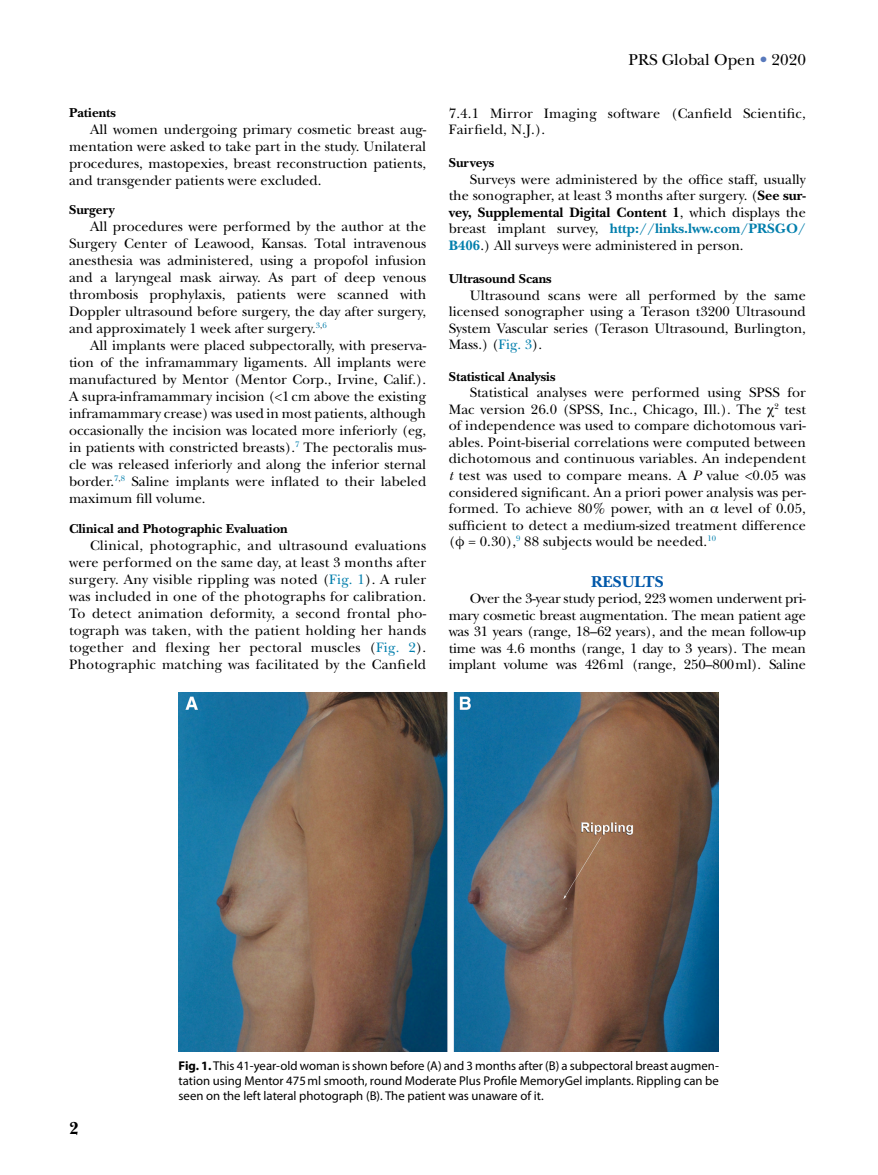
<style>
.page{position:relative;width:878px;height:1175px;background:#fff}
.page>*{position:absolute;margin:0;border:0;box-sizing:border-box;transform-origin:0 0}
.t1{font:700 18px "New Baskerville Std";color:#000}
.t2{font:16.5px "New Baskerville Std";color:#000}
.t3{font:700 16.5px "New Baskerville Std";color:#0058a9}
.t4{font:14.25px/17px "New Baskerville Std";color:#000;text-align:justify}
.t5{font:700 13.5px "New Baskerville Std";color:#000}
.t6{font:12.75px/15px "Myriad Pro";color:#000;text-align:justify}
.s1{color:#017eac}
.s2{color:#5879bc}
.s3{font-weight:700}
.s4{font-weight:700;color:#017eac}
.s5{font-family:"Gandhari Unicode"}
.s6{font-style:italic}
</style>
<div class="page">
<img style="left:178px;top:692px;width:540px;height:359px">
<p class="t5" style="left:69px;top:105px;width:48px">Patients</p>
<p class="t4" style="left:69px;top:121px;width:359px;text-indent:21px">All women undergoing primary cosmetic breast aug&shy;mentation were asked to take part in the study. Unilateral procedures, mastopexies, breast reconstruction patients, and transgender patients were excluded.</p>
<p class="t5" style="left:69px;top:202px;width:47px">Surgery</p>
<p class="t4" style="left:69px;top:218px;width:359px;text-indent:21px">All procedures were performed by the author at the Surgery Center of Leawood, Kansas. Total intravenous anesthesia was administered, using a propofol infusion and a laryngeal mask airway. As part of deep venous thrombosis prophylaxis, patients were scanned with Doppler ultrasound before surgery, the day after surgery, and approximately 1 week after surgery.<sup>3</sup><sup>,</sup><sup>6</sup></p>
<p class="t4" style="left:69px;top:337px;width:359px;text-indent:21px">All implants were placed subpectorally, with preserva&shy;tion of the inframammary ligaments. All implants were manufactured by Mentor (Mentor Corp., Irvine, Calif.).<br>A supra-inframammary incision (&lt;1cm above the existing inframammary crease) was used in most patients, although occasionally the incision was located more inferiorly (eg, in patients with constricted breasts).<sup>7</sup> The pectoralis mus&shy;cle was released inferiorly and along the inferior sternal border.<sup>7</sup><sup>,</sup><sup>8</sup> Saline implants were inflated to their labeled maximum fill volume.</p>
<p class="t5" style="left:69px;top:521px;width:220px">Clinical and Photographic Evaluation</p>
<p class="t4" style="left:69px;top:537px;width:359px;text-indent:21px">Clinical, photographic, and ultrasound evaluations were performed on the same day, at least 3 months after surgery. Any visible rippling was noted (<span class="s1">Fig. 1</span>). A ruler was included in one of the photographs for calibration.<br>To detect animation deformity, a second frontal pho&shy;tograph was taken, with the patient holding her hands together and flexing her pectoral muscles (<span class="s1">Fig. 2</span>).<br>Photographic matching was facilitated by the Canfield</p>
<p class="t2" style="left:628px;top:50px;width:179px">PRS Global Open <span class="s2">•</span> 2020</p>
<p class="t4" style="left:449px;top:105px;width:359px;line-height:16.5px">7.4.1 Mirror Imaging software (Canfield Scientific,<br>Fairfield, N.J.).</p>
<p class="t5" style="left:448px;top:155px;width:47px">Surveys</p>
<p class="t4" style="left:448px;top:171px;width:359px;line-height:16.5px;text-indent:21px">Surveys were administered by the office staff, usually the sonographer, at least 3 months after surgery. (<span class="s3">See sur&shy;vey, Supplemental Digital Content 1</span>, which displays the breast implant survey, <span class="s4">http://links.lww.com/PRSGO/ B406</span>.) All surveys were administered in person.</p>
<p class="t5" style="left:448px;top:271px;width:104px">Ultrasound Scans</p>
<p class="t4" style="left:448px;top:287px;width:359px;line-height:16.5px;text-indent:21px">Ultrasound scans were all performed by the same licensed sonographer using a Terason t3200 Ultrasound System Vascular series (Terason Ultrasound, Burlington, Mass.) (<span class="s1">Fig. 3</span>).</p>
<p class="t5" style="left:448px;top:368px;width:108px">Statistical Analysis</p>
<p class="t4" style="left:448px;top:384px;width:359px;line-height:16.5px;text-indent:21px">Statistical analyses were performed using SPSS for Mac version 26.0 (SPSS, Inc., Chicago, Ill.). The <span class="s5">χ</span><sup>2</sup> test of independence was used to compare dichotomous vari&shy;ables. Point-biserial correlations were computed between dichotomous and continuous variables. An independent <span class="s6">t</span> test was used to compare means. A <span class="s6">P</span> value &lt;0.05 was considered significant. An a priori power analysis was per&shy;formed. To achieve 80% power, with an <span class="s5">α</span> level of 0.05, sufficient to detect a medium-sized treatment difference (<span class="s5">ϕ</span> = 0.30),<sup>9</sup> 88 subjects would be needed.<sup>10</sup></p>
<p class="t3" style="left:591px;top:571px;width:74px">RESULTS</p>
<p class="t4" style="left:448px;top:590px;width:359px;line-height:16.5px;text-indent:21px">Over the 3-year study period, 223 women underwent pri&shy;mary cosmetic breast augmentation. The mean patient age was 31 years (range, 18–62 years), and the mean follow-up time was 4.6 months (range, 1 day to 3 years). The mean implant volume was 426ml (range, 250–800ml). Saline</p>
<p class="t1" style="left:69px;top:1118px;width:11px">2</p>
<p class="t6" style="left:178px;top:1057px;width:542px"><span class="s3">Fig. 1.</span> This 41-year-old woman is shown before (A) and 3 months after (B) a subpectoral breast augmen&shy;tation using Mentor 475ml smooth, round Moderate Plus Profile MemoryGel implants. Rippling can be seen on the left lateral photograph (B). The patient was unaware of it.</p>
</div>
